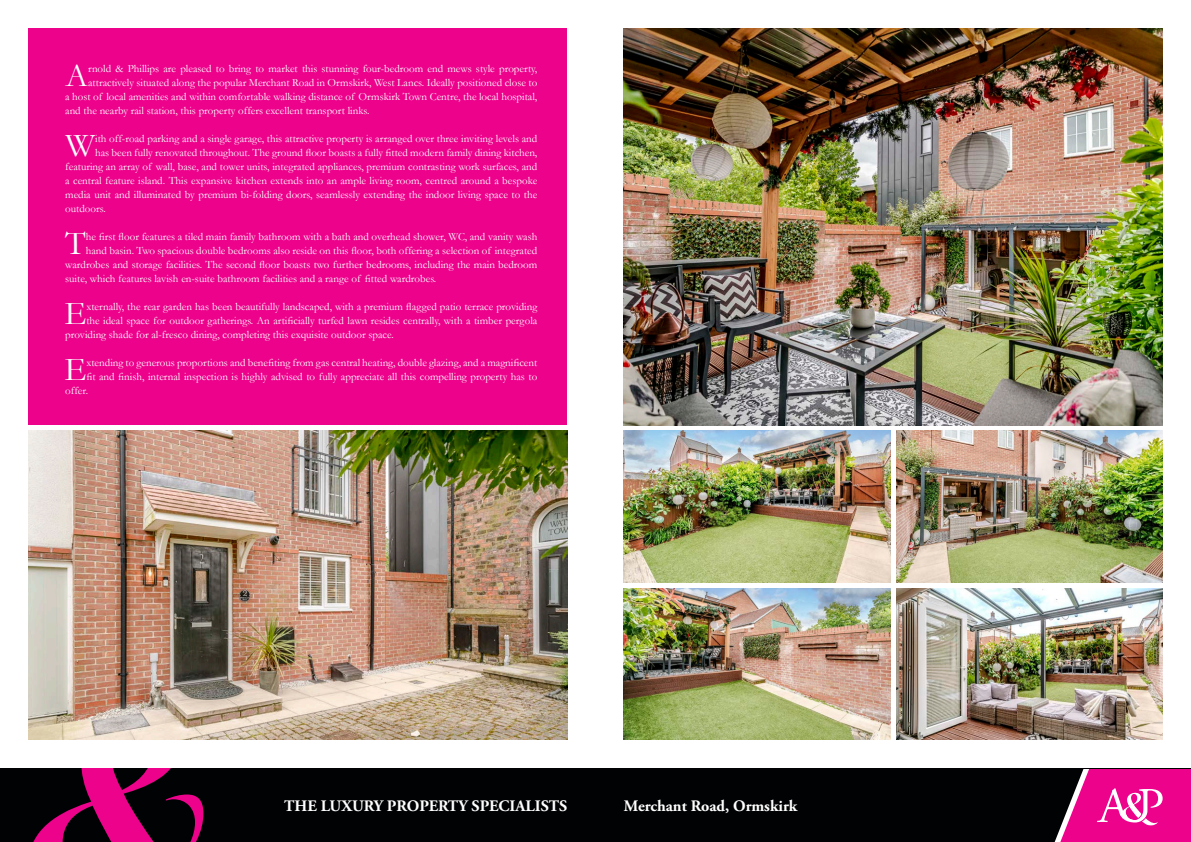
<style>
.page{position:relative;width:1191px;height:842px;background:#fff}
.page>*{position:absolute;margin:0;border:0;box-sizing:border-box;transform-origin:0 0}
.t1{font:33.5px "Garamond";color:#fff}
.t2{font:700 16px "Adobe Garamond Pro";color:#fff}
.t3{font:11px "Garamond";color:#fff}
</style>
<div class="page">
<div style="left:0;top:769px;width:1191px;height:73px;background:#010203"></div>
<svg style="left:33px;top:769px;width:171px;height:73px"></svg>
<svg style="left:1054px;top:769px;width:137px;height:73px;background:#d51e89"></svg>
<img style="left:28px;top:431px;width:539px;height:309px">
<div style="left:28px;top:28px;width:539px;height:397px;background:#ed028c"></div>
<img style="left:624px;top:28px;width:538px;height:397px">
<img style="left:896px;top:588px;width:266px;height:152px">
<img style="left:624px;top:588px;width:266px;height:152px">
<img style="left:896px;top:431px;width:266px;height:152px">
<img style="left:624px;top:431px;width:266px;height:152px">
<p class="t1" style="left:65px;top:53px;width:24px">A</p>
<p class="t3" style="left:88px;top:62px;width:451px">rnold &amp; Phillips are pleased to bring to market this stunning four-bedroom end mews style property,</p>
<p class="t3" style="left:88px;top:76px;width:451px">attractively situated along the popular Merchant Road in Ormskirk, West Lancs. Ideally positioned close to</p>
<p class="t3" style="left:65px;top:90px;width:473px">a host of local amenities and within comfortable walking distance of Ormskirk Town Centre, the local hospital,</p>
<p class="t3" style="left:65px;top:104px;width:306px">and the nearby rail station, this property offers excellent transport links.</p>
<p class="t1" style="left:66px;top:123px;width:31px">W</p>
<p class="t3" style="left:95px;top:132px;width:444px">ith off-road parking and a single garage, this attractive property is arranged over three inviting levels and</p>
<p class="t3" style="left:95px;top:146px;width:444px">has been fully renovated throughout. The ground floor boasts a fully fitted modern family dining kitchen,</p>
<p class="t3" style="left:65px;top:160px;width:473px">featuring an array of wall, base, and tower units, integrated appliances, premium contrasting work surfaces, and</p>
<p class="t3" style="left:65px;top:174px;width:473px">a central feature island. This expansive kitchen extends into an ample living room, centred around a bespoke</p>
<p class="t3" style="left:65px;top:188px;width:473px">media unit and illuminated by premium bi-folding doors, seamlessly extending the indoor living space to the</p>
<p class="t3" style="left:65px;top:202px;width:42px">outdoors.</p>
<p class="t1" style="left:65px;top:221px;width:22px">T</p>
<p class="t3" style="left:86px;top:230px;width:453px">he first floor features a tiled main family bathroom with a bath and overhead shower, WC, and vanity wash</p>
<p class="t3" style="left:86px;top:244px;width:453px">hand basin. Two spacious double bedrooms also reside on this floor, both offering a selection of integrated</p>
<p class="t3" style="left:65px;top:258px;width:473px">wardrobes and storage facilities. The second floor boasts two further bedrooms, including the main bedroom</p>
<p class="t3" style="left:65px;top:272px;width:373px">suite, which features lavish en-suite bathroom facilities and a range of fitted wardrobes.</p>
<p class="t1" style="left:64px;top:291px;width:23px">E</p>
<p class="t3" style="left:86px;top:300px;width:452px">xternally, the rear garden has been beautifully landscaped, with a premium flagged patio terrace providing</p>
<p class="t3" style="left:86px;top:314px;width:452px">the ideal space for outdoor gatherings. An artificially turfed lawn resides centrally, with a timber pergola</p>
<p class="t3" style="left:65px;top:328px;width:330px">providing shade for al-fresco dining, completing this exquisite outdoor space.</p>
<p class="t1" style="left:64px;top:347px;width:23px">E</p>
<p class="t3" style="left:86px;top:356px;width:452px">xtending to generous proportions and benefiting from gas central heating, double glazing, and a magnificent</p>
<p class="t3" style="left:86px;top:370px;width:452px">fit and finish, internal inspection is highly advised to fully appreciate all this compelling property has to</p>
<p class="t3" style="left:65px;top:384px;width:24px">offer.</p>
<p class="t2" style="left:284px;top:797px;width:284px">THE LUXURY PROPERTY SPECIALISTS</p>
<p class="t2" style="left:624px;top:797px;width:175px">Merchant Road, Ormskirk</p>
</div>
